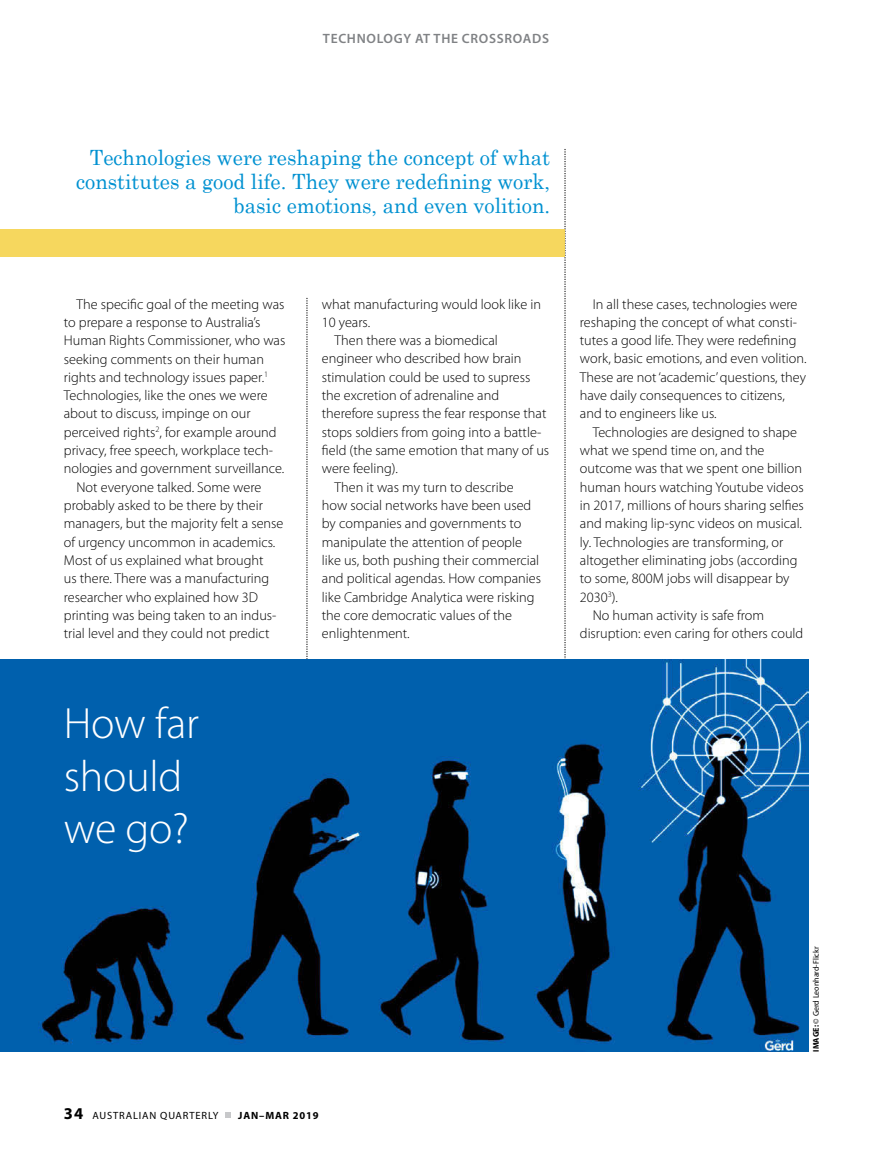
<style>
.page{position:relative;width:872px;height:1149px;background:#fff}
.page>*{position:absolute;margin:0;border:0;box-sizing:border-box;transform-origin:0 0}
.t1{font:300 43.95px/52.7px "Myriad Pro";letter-spacing:-.005em;color:#fff}
.t2{font:21px/24px "Century Schoolbook";color:#0091d1;text-align:right}
.t3{font:300 14.25px/18.3px "Myriad Pro";color:#000}
.t4{font:600 13.5px "Myriad Pro";letter-spacing:.05em;color:#808285}
.t5{font:10.5px "Myriad Pro";letter-spacing:.08em;color:#000}
.t6{font:700 10.5px "Myriad Pro";letter-spacing:.08em;color:#000}
.t7{font:8.25px "Myriad Pro";color:#000}
.s1{font-weight:700;font-size:16.5px}
.s2{font-weight:700}
</style>
<div class="page">
<svg style="left:226px;top:1112px;width:5px;height:5px"></svg>
<svg style="left:307px;top:298px;width:1px;height:361px"></svg>
<svg style="left:565px;top:149px;width:1px;height:510px"></svg>
<div style="left:0;top:230px;width:565px;height:27px;background:#f6d75e"></div>
<img style="left:0;top:659px;width:808px;height:391px">
<p class="t4" style="left:323px;top:29px;width:44px">TECHNOLOG</p>
<p class="t4" style="left:403px;top:29px;width:69px">Y AT THECROSSROADS</p>
<h2 class="t2" style="left:76px;top:143px;width:475px">Technologies were reshaping the concept of what constitutes a good life. They were redefining work, basic emotions, and even volition.</h2>
<p class="t3" style="left:77px;top:294px;width:209px">The specific goal of the meeting was</p>
<p class="t3" style="left:64px;top:313px;width:198px">to prepare a response to Australia’s</p>
<p class="t3" style="left:64px;top:331px;width:223px">Human Rights Commissioner, who was</p>
<p class="t3" style="left:64px;top:349px;width:202px">seeking comments on their human</p>
<p class="t3" style="left:64px;top:367px;width:206px">rights and technology issues paper.<sup>1</sup></p>
<p class="t3" style="left:64px;top:386px;width:205px">Technologies, like the ones we were</p>
<p class="t3" style="left:64px;top:404px;width:188px">about to discuss, impinge on our</p>
<p class="t3" style="left:64px;top:422px;width:214px">perceived rights<sup>2</sup>, for example around</p>
<p class="t3" style="left:64px;top:441px;width:211px">privacy, free speech, workplace tech-</p>
<p class="t3" style="left:64px;top:459px;width:222px">nologies and government surveillance.</p>
<p class="t3" style="left:77px;top:477px;width:186px">Not everyone talked. Some were</p>
<p class="t3" style="left:64px;top:496px;width:201px">probably asked to be there by their</p>
<p class="t3" style="left:64px;top:514px;width:221px">managers, but the majority felt a sense</p>
<p class="t3" style="left:64px;top:532px;width:213px">of urgency uncommon in academics.</p>
<p class="t3" style="left:64px;top:550px;width:201px">Most of us explained what brought</p>
<p class="t3" style="left:64px;top:569px;width:207px">us there. There was a manufacturing</p>
<p class="t3" style="left:64px;top:587px;width:196px">researcher who explained how 3D</p>
<p class="t3" style="left:64px;top:605px;width:214px">printing was being taken to an indus-</p>
<p class="t3" style="left:64px;top:624px;width:207px">trial level and they could not predict</p>
<h1 class="t1" style="left:64px;top:696px;width:137px">How far should we go?</h1>
<p class="t3" style="left:322px;top:294px;width:221px">what manufacturing would look like in</p>
<p class="t3" style="left:322px;top:313px;width:50px">10 years.</p>
<p class="t3" style="left:334px;top:331px;width:165px">Then there was a biomedical</p>
<p class="t3" style="left:322px;top:349px;width:201px">engineer who described how brain</p>
<p class="t3" style="left:322px;top:367px;width:210px">stimulation could be used to supress</p>
<p class="t3" style="left:322px;top:386px;width:179px">the excretion of adrenaline and</p>
<p class="t3" style="left:322px;top:404px;width:226px">therefore supress the fear response that</p>
<p class="t3" style="left:322px;top:422px;width:221px">stops soldiers from going into a battle-</p>
<p class="t3" style="left:322px;top:441px;width:229px">field (the same emotion that many of us</p>
<p class="t3" style="left:322px;top:459px;width:78px">were feeling).</p>
<p class="t3" style="left:334px;top:477px;width:180px">Then it was my turn to describe</p>
<p class="t3" style="left:322px;top:496px;width:211px">how social networks have been used</p>
<p class="t3" style="left:322px;top:514px;width:201px">by companies and governments to</p>
<p class="t3" style="left:322px;top:532px;width:202px">manipulate the attention of people</p>
<p class="t3" style="left:322px;top:550px;width:219px">like us, both pushing their commercial</p>
<p class="t3" style="left:322px;top:569px;width:221px">and political agendas. How companies</p>
<p class="t3" style="left:322px;top:587px;width:214px">like Cambridge Analytica were risking</p>
<p class="t3" style="left:322px;top:605px;width:192px">the core democratic values of the</p>
<p class="t3" style="left:322px;top:624px;width:89px">enlightenment.</p>
<p class="t3" style="left:580px;top:294px;width:228px;text-indent:13px">In all these cases, technologies were reshaping the concept of what consti&shy;tutes a good life. They were redefining work, basic emotions, and even volition.<br>These are not ‘academic’ questions, they have daily consequences to citizens, and to engineers like us.</p>
<p class="t3" style="left:592px;top:422px;width:206px">Technologies are designed to shape</p>
<p class="t3" style="left:580px;top:441px;width:186px">what we spend time on, and the</p>
<p class="t3" style="left:580px;top:459px;width:224px">outcome was that we spent one billion</p>
<p class="t3" style="left:580px;top:477px;width:225px">human hours watching Youtube videos</p>
<p class="t3" style="left:580px;top:495px;width:225px">in 2017, millions of hours sharing selfies</p>
<p class="t3" style="left:580px;top:514px;width:224px">and making lip-sync videos on musical.</p>
<p class="t3" style="left:580px;top:532px;width:205px">ly. Technologies are transforming, or</p>
<p class="t3" style="left:580px;top:550px;width:219px">altogether eliminating jobs (according</p>
<p class="t3" style="left:580px;top:569px;width:211px">to some, 800M jobs will disappear by</p>
<p class="t3" style="left:580px;top:587px;width:40px">2030<sup>3</sup>).</p>
<p class="t3" style="left:592px;top:605px;width:173px">No human activity is safe from</p>
<p class="t3" style="left:580px;top:624px;width:225px">disruption: even caring for others could</p>
<p class="t5" style="left:64px;top:1108px;width:156px"><span class="s1">34</span> AUSTRALIAN QUARTERLY</p>
<p class="t6" style="left:238px;top:1108px;width:82px">JAN–MAR 2019</p>
<p class="t7" style="left:811px;top:1051px;width:107px;rotate:-90deg"><span class="s2">IMAGE:</span> © Gerd Leonhard-Flickr</p>
</div>
